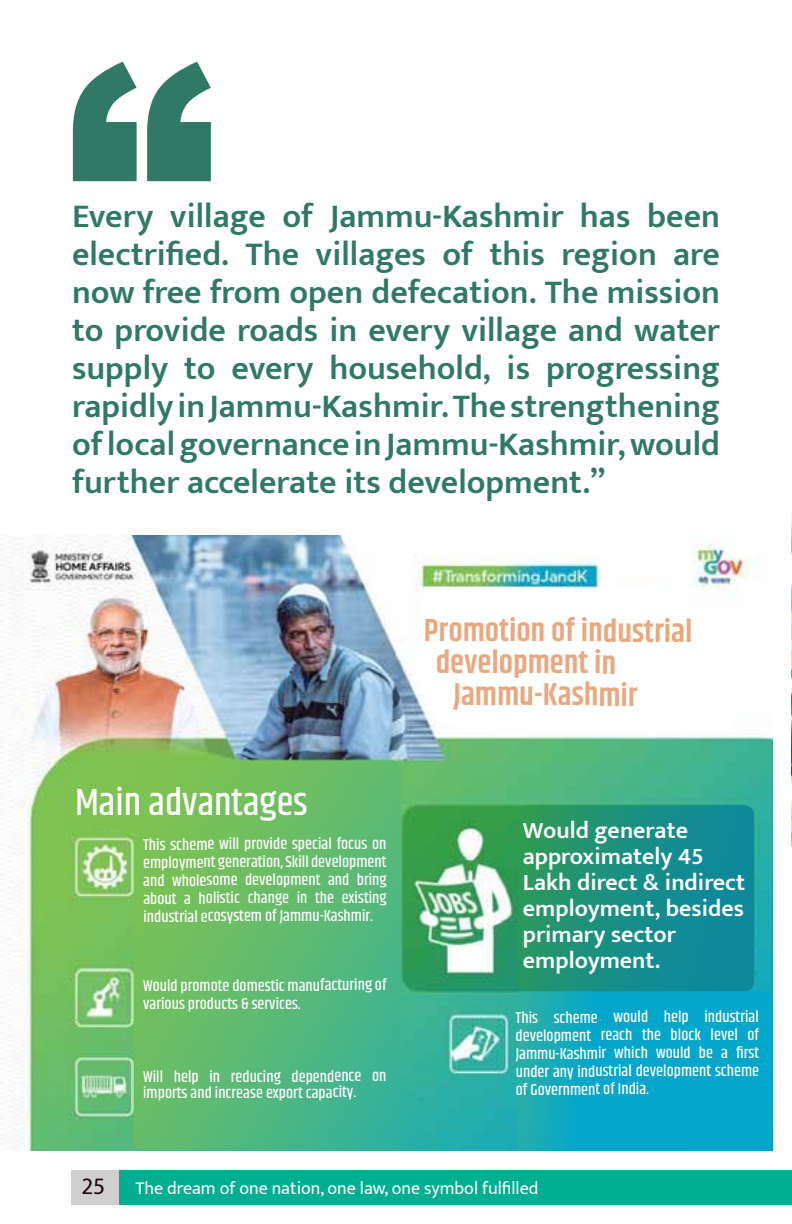
<style>
.page{position:relative;width:792px;height:1224px;background:#fff}
.page>*{position:absolute;margin:0;border:0;box-sizing:border-box;transform-origin:0 0}
.t1{font:900 300px "Arial";color:#307966}
.t2{font:500 38.4px "Khand";color:#fff}
.t3{font:600 34px/38px "Mukta";color:#307966;text-align:justify}
.t4{font:600 32px "Khand";letter-spacing:-.005em;color:#e9a980}
.t5{font:600 24px/26px "Mukta";color:#fff}
.t6{font:18px "Mukta";color:#fff}
.t7{font:500 16px/18px "Khand";letter-spacing:-.005em;color:#fff;text-align:justify}
.s1{font-size:24px;color:#1f090a}
</style>
<div class="page">
<div style="left:71px;top:1171px;width:721px;height:34px;background:#cfcfd0"></div>
<div style="left:119px;top:1171px;width:673px;height:34px;background:#00af91"></div>
<img style="left:791px;top:520px;width:1px;height:325px">
<img style="left:0;top:536px;width:772px;height:615px">
<svg style="left:418px;top:586px;width:315px;height:144px"></svg>
<div style="left:63px;top:785px;width:147px;height:44px;background:#7ec251;border-radius:9px"></div>
<svg style="left:518px;top:805px;width:236px;height:186px;background:#198e82"></svg>
<svg style="left:134px;top:760px;width:288px;height:391px;background:#5db96f"></svg>
<svg style="left:518px;top:991px;width:254px;height:160px;background:#09a7c6"></svg>
<h1 class="t1" style="left:65px;top:-45px;width:151px">“</h1>
<p class="t3" style="left:72px;top:196px;width:650px">Every village of Jammu-Kashmir has been electrified. The villages of this region are now free from open defecation. The mission to provide roads in every village and water supply to every household, is progressing rapidly in Jammu-Kashmir. The strengthening of local governance in Jammu-Kashmir, would further accelerate its development.”</p>
<h2 class="t2" style="left:75px;top:778px;width:234px">Main advantages</h2>
<p class="t7" style="left:143px;top:836px;width:245px">This scheme will provide special focus on employment generation, Skill development and wholesome development and bring about a holistic change in the existing industrial ecosystem of Jammu-Kashmir.</p>
<p class="t7" style="left:143px;top:977px;width:245px">Would promote domestic manufacturing of various products &amp; services.</p>
<p class="t7" style="left:143px;top:1070px;width:245px;line-height:16px">Will help in reducing dependence on imports and increase export capacity.</p>
<h3 class="t4" style="left:424px;top:609px;width:270px">Promotion of industrial</h3>
<h3 class="t4" style="left:436px;top:641px;width:182px">development in</h3>
<h3 class="t4" style="left:454px;top:673px;width:186px">Jammu-Kashmir</h3>
<h3 class="t5" style="left:523px;top:817px;width:224px">Would generate approximately 45<br>Lakh direct &amp; indirect employment, besides primary sector employment.</h3>
<p class="t7" style="left:516px;top:1009px;width:245px">This scheme would help industrial development reach the block level of Jammu-Kashmir which would be a first under any industrial development scheme of Government of India.</p>
<p class="t6" style="left:82px;top:1177px;width:458px"><span class="s1">25</span> The dream of one nation, one law, one symbol fulfilled</p>
</div>
